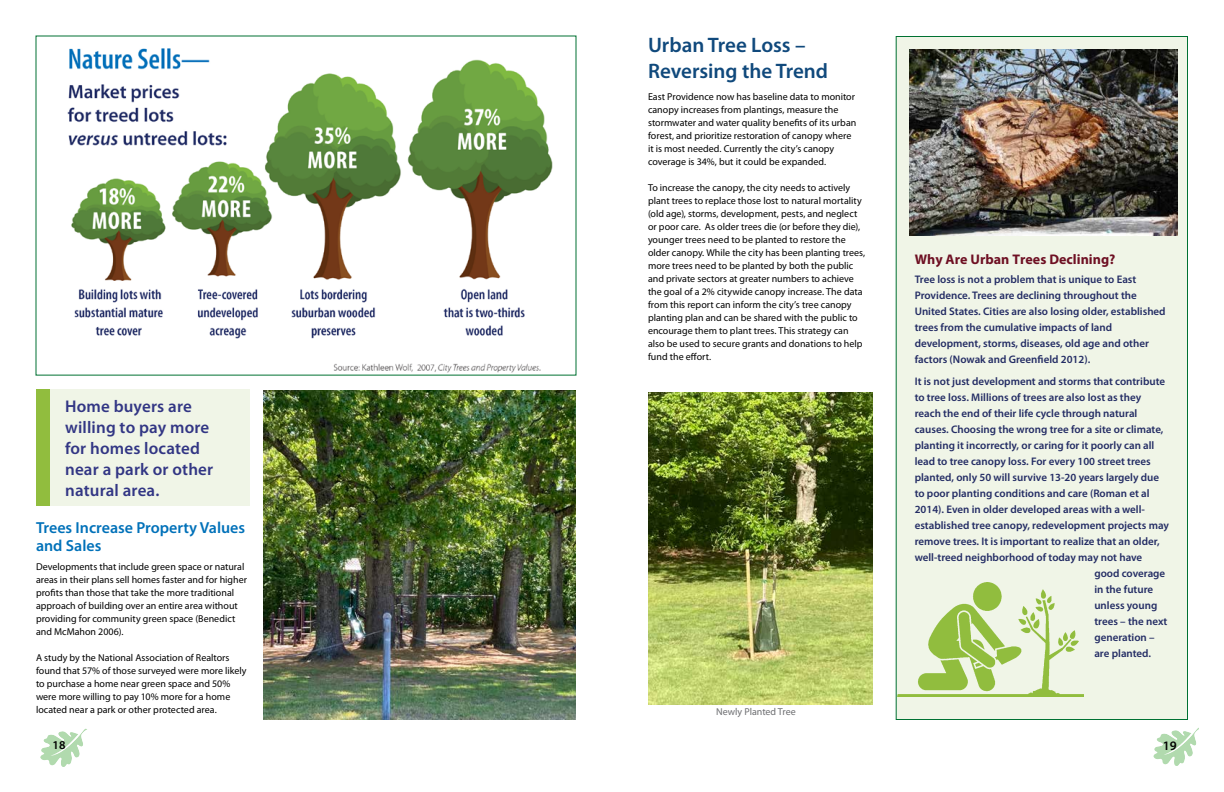
<style>
.page{position:relative;width:1224px;height:792px;background:#fff}
.page>*{position:absolute;margin:0;border:0;box-sizing:border-box;transform-origin:0 0}
.t1{font:600 21px/26px "Myriad Pro";color:#10497c}
.t2{font:600 17px/21px "Myriad Pro";letter-spacing:.01em;color:#323684}
.t3{font:600 16px/18px "Myriad Pro";color:#0071b9}
.t4{font:700 14px "Myriad Pro";letter-spacing:.005em;color:#6e1023}
.t5{font:600 13px "Myriad Pro";color:#000}
.t6{font:600 12px "Myriad Pro";color:#000}
.t7{font:600 11px/16px "Myriad Pro";color:#232c64}
.t8{font:10px/13px "Myriad Pro";color:#000}
.t9{font:10px "Myriad Pro";color:#6d6e71}
</style>
<div class="page">
<svg style="left:1192px;top:728px;width:7px;height:7px"></svg>
<svg style="left:79px;top:729px;width:6px;height:7px"></svg>
<img style="left:67px;top:48px;width:486px;height:325px">
<div style="left:896px;top:36px;width:292px;height:684px;background:#f0f5e7"></div>
<img style="left:648px;top:392px;width:225px;height:312px">
<img style="left:264px;top:391px;width:312px;height:329px">
<div style="left:36px;top:390px;width:213px;height:116px;background:#f0f5e7"></div>
<div style="left:36px;top:390px;width:14px;height:116px;background:#91bd3e"></div>
<img style="left:909px;top:50px;width:269px;height:186px">
<img style="left:897px;top:583px;width:186px;height:113px">
<h2 class="t2" style="left:65px;top:396px;width:150px">Home buyers are willing to pay more for homes located near a park or other natural area.</h2>
<h3 class="t3" style="left:36px;top:518px;width:211px">Trees Increase Property Values and Sales</h3>
<p class="t8" style="left:36px;top:560px;width:212px">Developments that include green space or natural areas in their plans sell homes faster and for higher profits than those that take the more traditional approach of building over an entire area without providing for community green space (Benedict and McMahon 2006).</p>
<p class="t8" style="left:36px;top:651px;width:212px">A study by the National Association of Realtors found that 57% of those surveyed were more likely to purchase a home near green space and 50% were more willing to pay 10% more for a home located near a park or other protected area.</p>
<h1 class="t1" style="left:648px;top:31px;width:182px">Urban Tree Loss –<br>Reversing the Trend</h1>
<p class="t8" style="left:648px;top:90px;width:210px">East Providence now has baseline data to monitor canopy increases from plantings, measure the stormwater and water quality benefits of its urban forest, and prioritize restoration of canopy where it is most needed. Currently the city’s canopy coverage is 34%, but it could be expanded.</p>
<p class="t8" style="left:648px;top:181px;width:219px">To increase the canopy, the city needs to actively plant trees to replace those lost to natural mortality (old age), storms, development, pests, and neglect or poor care. As older trees die (or before they die), younger trees need to be planted to restore the older canopy. While the city has been planting trees, more trees need to be planted by both the public and private sectors at greater numbers to achieve the goal of a 2% citywide canopy increase. The data from this report can inform the city’s tree canopy planting plan and can be shared with the public to encourage them to plant trees. This strategy can also be used to secure grants and donations to help fund the effort.</p>
<p class="t9" style="left:716px;top:706px;width:81px">Newly Planted Tree</p>
<h3 class="t4" style="left:915px;top:250px;width:202px">Why Are Urban Trees Declining?</h3>
<p class="t7" style="left:915px;top:271px;width:253px">Tree loss is not a problem that is unique to East Providence. Trees are declining throughout the United States. Cities are also losing older, established trees from the cumulative impacts of land development, storms, diseases, old age and other factors (Nowak and Greenfield 2012).</p>
<p class="t7" style="left:915px;top:373px;width:252px">It is not just development and storms that contribute</p>
<p class="t7" style="left:915px;top:389px;width:228px">to tree loss. Millions of trees are also lost as they</p>
<p class="t7" style="left:915px;top:405px;width:224px">reach the end of their life cycle through natural</p>
<p class="t7" style="left:915px;top:421px;width:250px">causes. Choosing the wrong tree for a site or climate,</p>
<p class="t7" style="left:915px;top:437px;width:241px">planting it incorrectly, or caring for it poorly can all</p>
<p class="t7" style="left:915px;top:453px;width:238px">lead to tree canopy loss. For every 100 street trees</p>
<p class="t7" style="left:915px;top:469px;width:246px">planted, only 50 will survive 13-20 years largely due</p>
<p class="t7" style="left:915px;top:485px;width:236px">to poor planting conditions and care (Roman et al</p>
<p class="t7" style="left:915px;top:501px;width:232px">2014). Even in older developed areas with a well-</p>
<p class="t7" style="left:915px;top:517px;width:256px">established tree canopy, redevelopment projects may</p>
<p class="t7" style="left:915px;top:533px;width:247px">remove trees. It is important to realize that an older,</p>
<p class="t7" style="left:915px;top:549px;width:229px">well-treed neighborhood of today may not have</p>
<p class="t7" style="left:1094px;top:565px;width:72px">good coverage</p>
<p class="t7" style="left:1094px;top:581px;width:60px">in the future</p>
<p class="t7" style="left:1094px;top:597px;width:64px">unless young</p>
<p class="t7" style="left:1094px;top:613px;width:75px">trees – the next</p>
<p class="t7" style="left:1094px;top:629px;width:62px">generation –</p>
<p class="t7" style="left:1094px;top:645px;width:58px">are planted.</p>
<p class="t6" style="left:53px;top:738px;width:14px">18</p>
<h3 class="t5" style="left:1163px;top:737px;width:15px">19</h3>
</div>
